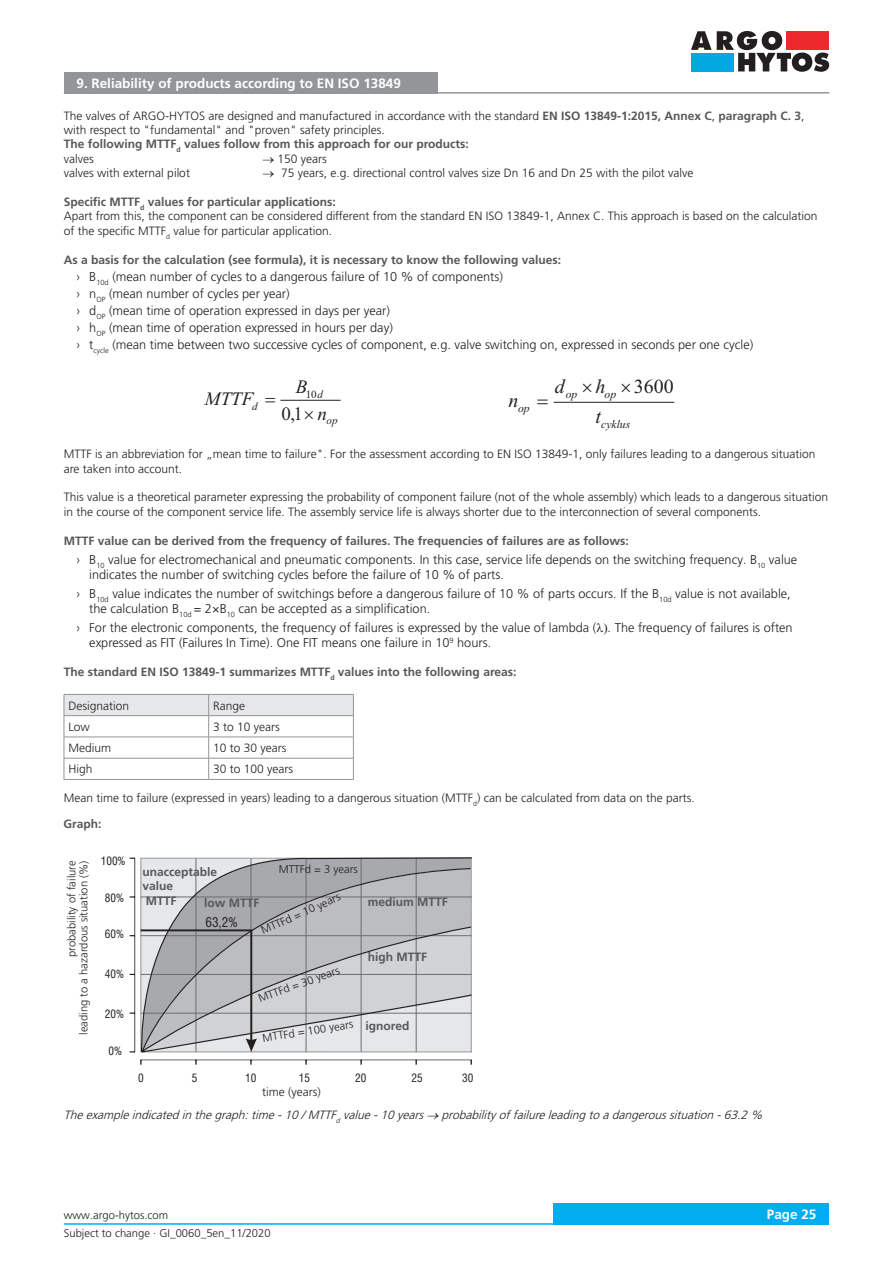
<style>
.page{position:relative;width:893px;height:1263px;background:#fff}
.page>*{position:absolute;margin:0;border:0;box-sizing:border-box;transform-origin:0 0}
.t1{font:italic 19.95px "Times New Roman";color:#231f20}
.t2{font:19.95px "Times New Roman";color:#231f20}
.t3{font:italic 18.9px "Times New Roman";color:#231f20}
.t4{font:18.9px "Times New Roman";color:#231f20}
._03_Headline_white{font:700 13.5px "Frutiger LT Pro";color:#fff}
.t5{font:condensed 13.2px "Swiss 721 BTCE";color:#231f20}
.t6{font:300 12.75px/15px "Frutiger LT Pro";color:#231f20}
._06_Text{font:300 12px/14.4px "Frutiger LT Pro";color:#231f20}
._05_Subline_Copytext{font:700 12px/14.4px "Frutiger LT Pro";color:#57585a}
._06_Text_15{font:italic 300 12px "Frutiger LT Pro";color:#231f20}
._07_Text__1mm{font:300 12px "Frutiger LT Pro";color:#231f20}
._06_Text__M{font:300 12px "Frutiger LT Pro";color:#231f20}
.t7{font:italic 11.55px "Times New Roman";color:#231f20}
._7_5_pata_light_R{font:300 11.25px "Frutiger LT Pro";color:#231f20}
._7_5_pata_light_L{font:300 11.25px "Frutiger LT Pro";color:#231f20}
.t8{font:condensed 11.25px "Swiss 721 BTCE";color:#231f20}
.t9{font:italic 11.1px "Times New Roman";color:#231f20}
.t10{font:11.1px "Times New Roman";color:#231f20}
.s1{font-weight:700;color:#57585a}
.s2{font-style:italic}
</style>
<div class="page">
<svg style="left:691px;top:31px;width:138px;height:41px"></svg>
<hr style="left:280px;top:400px;width:61px;height:1px;background:#231f20">
<hr style="left:554px;top:402px;width:120px;height:1px;background:#231f20">
<hr style="left:141px;top:1060px;width:330px;height:1px;background:#231f20">
<svg style="left:130px;top:858px;width:6px;height:195px"></svg>
<svg style="left:140px;top:857px;width:332px;height:196px"></svg>
<div style="left:553px;top:1203px;width:276px;height:22px;background:#00aeef"></div>
<hr style="left:64px;top:1223px;width:765px;height:2px;background:#00aeef">
<div style="left:64px;top:72px;width:373px;height:22px;background:#939598"></div>
<hr style="left:64px;top:92px;width:765px;height:2px;background:#939598">
<div style="left:64px;top:694px;width:145px;height:22px;background:#e6e7e9"></div>
<div style="left:209px;top:694px;width:144px;height:22px;background:#e6e7e9"></div>
<hr style="left:64px;top:694px;width:145px;height:1px;background:#939598">
<hr style="left:209px;top:694px;width:145px;height:1px;background:#939598">
<hr style="left:64px;top:715px;width:145px;height:1px;background:#939598">
<hr style="left:209px;top:715px;width:145px;height:1px;background:#939598">
<hr style="left:64px;top:737px;width:145px;height:1px;background:#939598">
<hr style="left:209px;top:737px;width:145px;height:1px;background:#939598">
<hr style="left:64px;top:758px;width:145px;height:1px;background:#939598">
<svg style="left:64px;top:695px;width:1px;height:84px"></svg>
<hr style="left:209px;top:758px;width:145px;height:1px;background:#939598">
<svg style="left:208px;top:695px;width:1px;height:84px"></svg>
<svg style="left:353px;top:695px;width:1px;height:84px"></svg>
<hr style="left:64px;top:779px;width:145px;height:1px;background:#939598">
<hr style="left:209px;top:779px;width:145px;height:1px;background:#939598">
<p class="_03_Headline_white" style="left:77px;top:75px;width:326px">9. Reliability of products according to EN ISO 13849</p>
<p class="_06_Text" style="left:64px;top:108px;width:742px">The valves of ARGO-HYTOS are designed and manufactured in accordance with the standard <span class="s1">EN ISO 13849-1:2015, Annex C</span>, <span class="s1">paragraph C. 3</span>, with respect to "fundamental" and "proven" safety principles.</p>
<p class="_05_Subline_Copytext" style="left:64px;top:137px;width:407px">The following MTTF<sub>d</sub> values follow from this approach for our products:</p>
<p class="_06_Text" style="left:64px;top:151px;width:31px">valves</p>
<p class="_06_Text" style="left:262px;top:151px;width:66px">→ 150 years</p>
<p class="_06_Text" style="left:64px;top:166px;width:128px">valves with external pilot</p>
<p class="_06_Text" style="left:262px;top:166px;width:432px">→ 75 years, e.g. directional control valves size Dn 16 and Dn 25 with the pilot valve</p>
<p class="_05_Subline_Copytext" style="left:64px;top:195px;width:274px">Specific MTTF<sub>d</sub> values for particular applications:</p>
<p class="_06_Text" style="left:64px;top:209px;width:755px">Apart from this, the component can be considered different from the standard EN ISO 13849-1, Annex C. This approach is based on the calculation of the specific MTTF<sub>d</sub> value for particular application.</p>
<p class="_05_Subline_Copytext" style="left:64px;top:252px;width:499px">As a basis for the calculation (see formula), it is necessary to know the following values:</p>
<p class="t6" style="left:77px;top:269px;width:428px">› B<sub>10d</sub> (mean number of cycles to a dangerous failure of 10 % of components)</p>
<p class="t6" style="left:77px;top:286px;width:215px">› n<sub>OP</sub> (mean number of cycles per year)</p>
<p class="t6" style="left:77px;top:303px;width:315px">› d<sub>OP</sub> (mean time of operation expressed in days per year)</p>
<p class="t6" style="left:77px;top:320px;width:318px">› h<sub>OP</sub> (mean time of operation expressed in hours per day)</p>
<p class="t6" style="left:77px;top:337px;width:678px">› t<sub>cycle</sub> (mean time between two successive cycles of component, e.g. valve switching on, expressed in seconds per one cycle)</p>
<p class="t3" style="left:205px;top:392px;width:50px">MTTF</p>
<p class="t9" style="left:252px;top:402px;width:7px">d</p>
<p class="t3" style="left:296px;top:380px;width:13px">B</p>
<p class="t10" style="left:306px;top:390px;width:19px">10<span class="s2">d</span></p>
<p class="t4" style="left:281px;top:407px;width:23px">0,1</p>
<p class="t3" style="left:317px;top:407px;width:11px">n</p>
<p class="t9" style="left:327px;top:417px;width:13px">op</p>
<p class="t1" style="left:508px;top:389px;width:11px">n</p>
<p class="t7" style="left:518px;top:401px;width:13px">op</p>
<p class="t1" style="left:555px;top:374px;width:11px">d</p>
<p class="t1" style="left:596px;top:374px;width:11px">h</p>
<p class="t7" style="left:566px;top:387px;width:13px">op</p>
<p class="t7" style="left:605px;top:387px;width:13px">op</p>
<p class="t2" style="left:634px;top:379px;width:41px">3600</p>
<p class="t1" style="left:595px;top:404px;width:7px">t</p>
<p class="t7" style="left:601px;top:417px;width:30px">cyklus</p>
<p class="_06_Text" style="left:64px;top:447px;width:753px">MTTF is an abbreviation for „mean time to failure". For the assessment according to EN ISO 13849-1, only failures leading to a dangerous situation are taken into account.</p>
<p class="_06_Text" style="left:64px;top:490px;width:766px">This value is a theoretical parameter expressing the probability of component failure (not of the whole assembly) which leads to a dangerous situation in the course of the component service life. The assembly service life is always shorter due to the interconnection of several components.</p>
<p class="_05_Subline_Copytext" style="left:64px;top:533px;width:566px">MTTF value can be derived from the frequency of failures. The frequencies of failures are as follows:</p>
<p class="t6" style="left:89px;top:552px;width:709px;text-indent:-13px">› B<sub>10</sub> value for electromechanical and pneumatic components. In this case, service life depends on the switching frequency. B<sub>10</sub> value indicates the number of switching cycles before the failure of 10 % of parts.</p>
<p class="t6" style="left:89px;top:586px;width:703px;text-indent:-13px">› B<sub>10d</sub> value indicates the number of switchings before a dangerous failure of 10 % of parts occurs. If the B<sub>10d</sub> value is not available, the calculation B<sub>10d</sub> = 2×B<sub>10</sub> can be accepted as a simplification.</p>
<p class="t6" style="left:89px;top:621px;width:705px;text-indent:-13px">› For the electronic components, the frequency of failures is expressed by the value of lambda ( . The frequency of failures is often expressed as FIT (Failures In Time). One FIT means one failure in 10<sup>9</sup> hours.</p>
<p class="_05_Subline_Copytext" style="left:64px;top:665px;width:454px">The standard EN ISO 13849-1 summarizes MTTF<sub>d</sub> values into the following areas:</p>
<p class="_07_Text__1mm" style="left:68px;top:698px;width:62px">Designation</p>
<p class="_07_Text__1mm" style="left:213px;top:698px;width:34px">Range</p>
<p class="_07_Text__1mm" style="left:68px;top:720px;width:23px">Low</p>
<p class="_07_Text__1mm" style="left:213px;top:720px;width:68px">3 to 10 years</p>
<p class="_07_Text__1mm" style="left:68px;top:741px;width:44px">Medium</p>
<p class="_07_Text__1mm" style="left:213px;top:741px;width:75px">10 to 30 years</p>
<p class="_07_Text__1mm" style="left:68px;top:762px;width:26px">High</p>
<p class="_07_Text__1mm" style="left:213px;top:762px;width:82px">30 to 100 years</p>
<p class="_06_Text" style="left:64px;top:791px;width:633px">Mean time to failure (expressed in years) leading to a dangerous situation (MTTF<sub>d</sub>) can be calculated from data on the parts.</p>
<p class="_05_Subline_Copytext" style="left:63px;top:817px;width:40px">Graph:</p>
<p class="_7_5_pata_light_R" style="left:65px;top:957px;width:98px;rotate:-90deg">probability of failure</p>
<p class="_7_5_pata_light_R" style="left:77px;top:1035px;width:176px;rotate:-90deg">leading to a hazardous situation (%)</p>
<p class="t8" style="left:101px;top:853px;width:26px">100%</p>
<p class="t8" style="left:105px;top:890px;width:21px">80%</p>
<p class="t8" style="left:105px;top:926px;width:21px">60%</p>
<p class="t8" style="left:105px;top:966px;width:21px">40%</p>
<p class="t8" style="left:105px;top:1006px;width:21px">20%</p>
<p class="t8" style="left:108px;top:1043px;width:15px">0%</p>
<p class="_7_5_pata_light_L" style="left:279px;top:863px;width:81px">MTTFd = 3 years</p>
<p class="_7_5_pata_light_L" style="left:259px;top:925px;width:87px;rotate:-24deg">MTTFd = 10 years</p>
<p class="_7_5_pata_light_L" style="left:257px;top:992px;width:87px;rotate:-20deg">MTTFd = 30 years</p>
<p class="_7_5_pata_light_L" style="left:262px;top:1031px;width:93px;rotate:-9deg">MTTFd = 100 years</p>
<p class="_05_Subline_Copytext" style="left:142px;top:864px;width:76px">unacceptable value</p>
<p class="_05_Subline_Copytext" style="left:146px;top:893px;width:32px">MTTF</p>
<p class="_05_Subline_Copytext" style="left:204px;top:896px;width:57px">low MTTF</p>
<p class="_05_Subline_Copytext" style="left:368px;top:895px;width:82px">medium MTTF</p>
<p class="t5" style="left:205px;top:913px;width:34px">63,2%</p>
<p class="_05_Subline_Copytext" style="left:368px;top:950px;width:61px">high MTTF</p>
<p class="_05_Subline_Copytext" style="left:366px;top:1019px;width:45px">ignored</p>
<p class="t8" style="left:138px;top:1070px;width:7px">0</p>
<p class="t8" style="left:192px;top:1070px;width:7px">5</p>
<p class="t8" style="left:245px;top:1070px;width:13px">10</p>
<p class="t8" style="left:299px;top:1070px;width:13px">15</p>
<p class="t8" style="left:355px;top:1070px;width:13px">20</p>
<p class="t8" style="left:411px;top:1070px;width:13px">25</p>
<p class="t8" style="left:462px;top:1070px;width:13px">30</p>
<p class="_06_Text__M" style="left:262px;top:1085px;width:60px">time (years)</p>
<p class="_06_Text_15" style="left:64px;top:1108px;width:704px">Theexampleindicatedinthegraph:time-10/MTTF<sub>d</sub> value-10years→ probabilityoffailureleadingtoadangeroussituation-63.2%</p>
<p class="_7_5_pata_light_R" style="left:64px;top:1209px;width:106px">www.argo-hytos.com</p>
<p class="_03_Headline_white" style="left:767px;top:1207px;width:51px">Page 25</p>
<p class="_7_5_pata_light_R" style="left:64px;top:1226px;width:208px">Subject to change · GI_0060_5en_11/2020</p>
</div>
